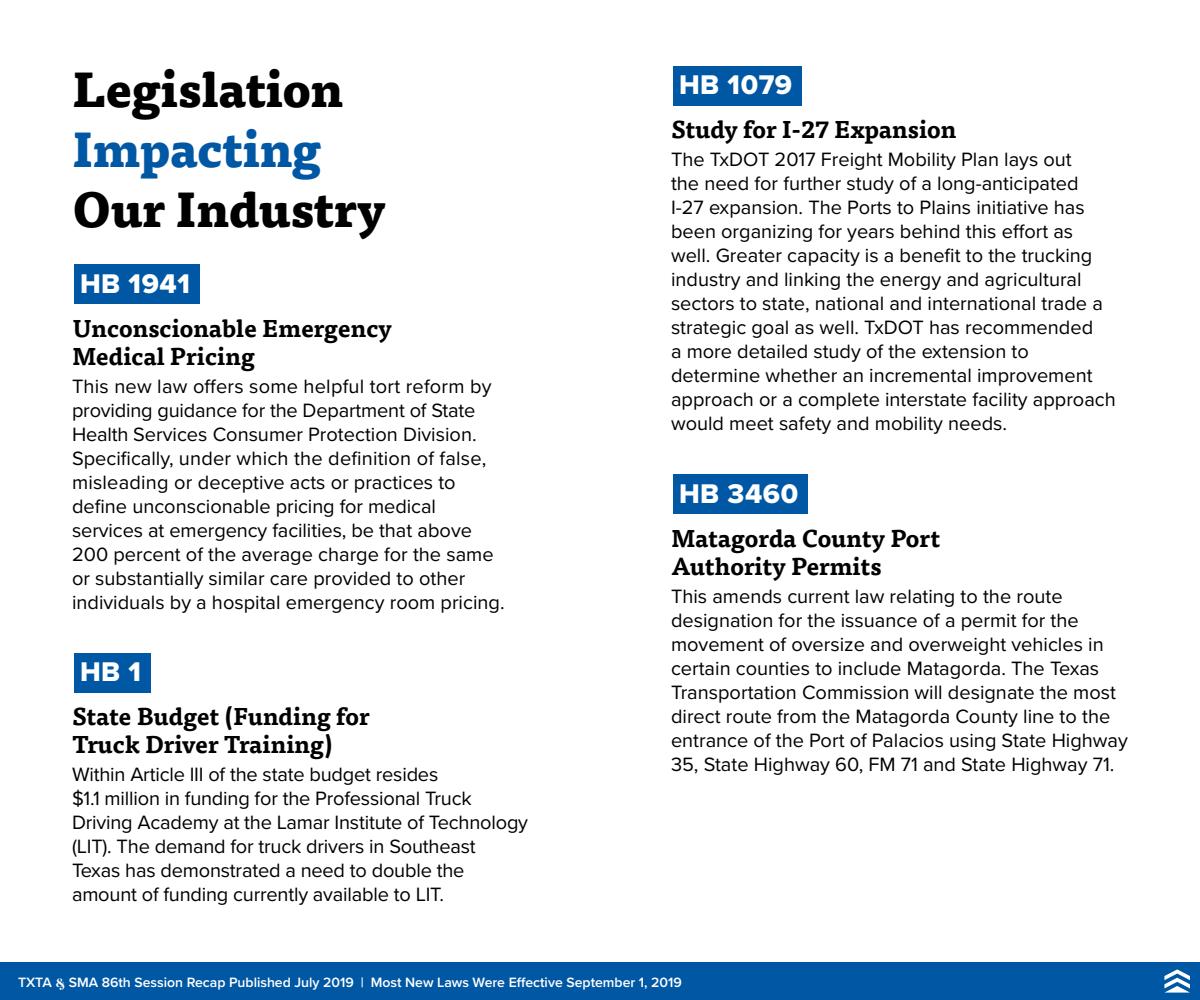
<style>
.page{position:relative;width:1200px;height:1000px;background:#fff}
.page>*{position:absolute;margin:0;border:0;box-sizing:border-box;transform-origin:0 0}
.t1{font:800 48px "Tisa Pro";color:#000}
.t2{font:800 48px "Tisa Pro";color:#0058a5}
.t3{font:28px "Proxima Nova Extrabld";letter-spacing:.02em;color:#fff}
.t4{font:700 24px/28px "Tisa Pro";color:#000}
.t5{font:20px/24px "Proxima Nova";color:#000}
.t6{font:600 14px "Proxima Nova";color:#fff}
.s1{font-family:"Abril Fatface";font-weight:400;font-size:12px}
</style>
<div class="page">
<div style="left:74px;top:264px;width:125px;height:40px;background:#0058a5"></div>
<div style="left:74px;top:653px;width:77px;height:40px;background:#0058a5"></div>
<div style="left:673px;top:66px;width:129px;height:40px;background:#0058a5"></div>
<div style="left:673px;top:474px;width:135px;height:40px;background:#0058a5"></div>
<div style="left:0;top:962px;width:1200px;height:38px;background:#0058a5"></div>
<svg style="left:1164px;top:969px;width:26px;height:24px"></svg>
<h1 class="t1" style="left:72px;top:50px;width:273px">Legislation</h1>
<h1 class="t2" style="left:72px;top:110px;width:251px">Impacting</h1>
<h1 class="t1" style="left:72px;top:170px;width:315px">Our Industry</h1>
<h2 class="t3" style="left:80px;top:262px;width:111px">HB 1941</h2>
<p class="t4" style="left:72px;top:313px;width:322px">Unconscionable Emergency<br>Medical Pricing</p>
<p class="t5" style="left:72px;top:373px;width:434px">This new law offers some helpful tort reform by providing guidance for the Department of State Health Services Consumer Protection Division.<br>Specifically, under which the definition of false, misleading or deceptive acts or practices to define unconscionable pricing for medical services at emergency facilities, be that above 200 percent of the average charge for the same or substantially similar care provided to other individuals by a hospital emergency room pricing.</p>
<h2 class="t3" style="left:80px;top:651px;width:63px">HB 1</h2>
<p class="t4" style="left:72px;top:701px;width:299px">State Budget (Funding for<br>Truck Driver Training)</p>
<p class="t5" style="left:72px;top:761px;width:458px">Within Article III of the state budget resides<br>$1.1 million in funding for the Professional Truck Driving Academy at the Lamar Institute of Technology (LIT). The demand for truck drivers in Southeast Texas has demonstrated a need to double the amount of funding currently available to LIT.</p>
<h2 class="t3" style="left:679px;top:64px;width:115px">HB 1079</h2>
<p class="t4" style="left:671px;top:114px;width:287px">Study for I-27 Expansion</p>
<p class="t5" style="left:671px;top:147px;width:446px">The TxDOT 2017 Freight Mobility Plan lays out<br>the need for further study of a long-anticipated I-27 expansion. The Ports to Plains initiative has been organizing for years behind this effort as well. Greater capacity is a benefit to the trucking industry and linking the energy and agricultural sectors to state, national and international trade a strategic goal as well. TxDOT has recommended<br>a more detailed study of the extension to determine whether an incremental improvement approach or a complete interstate facility approach would meet safety and mobility needs.</p>
<h2 class="t3" style="left:679px;top:472px;width:121px">HB 3460</h2>
<p class="t4" style="left:671px;top:523px;width:271px">Matagorda County Port<br>Authority Permits</p>
<p class="t5" style="left:671px;top:583px;width:458px">This amends current law relating to the route designation for the issuance of a permit for the movement of oversize and overweight vehicles in certain counties to include Matagorda. The Texas Transportation Commission will designate the most direct route from the Matagorda County line to the entrance of the Port of Palacios using State Highway 35, State Highway 60, FM 71 and State Highway 71.</p>
<p class="t6" style="left:18px;top:971px;width:665px">TXTA <span class="s1">&amp;</span> SMA 86th Session Recap Published July 2019 | Most New Laws Were Effective September 1, 2019</p>
</div>
